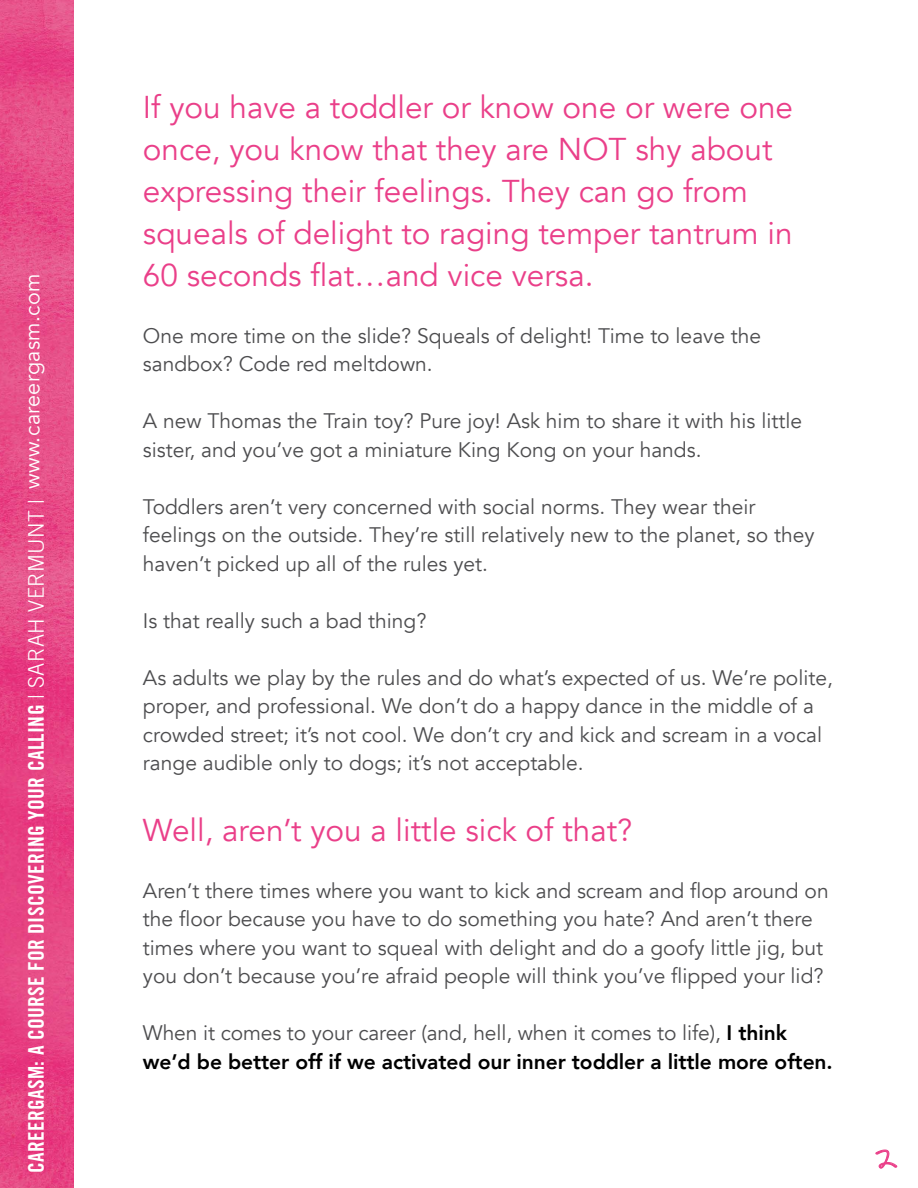
<style>
.page{position:relative;width:918px;height:1188px;background:#fff}
.page>*{position:absolute;margin:0;border:0;box-sizing:border-box;transform-origin:0 0}
.t1{font:31.5px/42px "Avenir";color:#ea3f89}
.t2{font:27px "Coral";color:#ea3f89}
.t3{font:21.6px "Trade Gothic LT Bold Cond Twenty";letter-spacing:.015em;color:#fff}
.t4{font:21.6px "Avenir";letter-spacing:.015em;color:#fff}
.t5{font:21px/28.5px "Avenir";color:#4d4d4f}
.t6{font:800 21px/28.5px "Avenir";letter-spacing:-.005em;color:#000}
.s1{font-family:"Trade Gothic LT";font-weight:300}
.s2{font-weight:400;color:#4d4d4f}
</style>
<div class="page">
<svg style="left:875px;top:1150px;width:22px;height:19px"></svg>
<img style="left:0;top:0;width:74px;height:1188px">
<p class="t4" style="left:19px;top:489px;width:217px;rotate:-90deg">www.careergasm.com</p>
<p class="t3" style="left:23px;top:1173px;width:676px;rotate:-90deg">CAREERGASM: A COURSE FOR DISCOVERING YOUR CALLING <span class="s1">| SARAH VERMUNT |</span></p>
<h1 class="t1" style="left:143px;top:87px;width:652px">If you have a toddler or know one or were one once, you know that they are NOT shy about expressing their feelings. They can go from squeals of delight to raging temper tantrum in 60 seconds flat…and vice versa.</h1>
<p class="t5" style="left:143px;top:322px;width:620px">One more time on the slide? Squeals of delight! Time to leave the sandbox? Code red meltdown.</p>
<p class="t5" style="left:143px;top:407px;width:661px">A new Thomas the Train toy? Pure joy! Ask him to share it with his little sister, and you’ve got a miniature King Kong on your hands.</p>
<p class="t5" style="left:143px;top:493px;width:673px">Toddlers aren’t very concerned with social norms. They wear their feelings on the outside. They’re still relatively new to the planet, so they haven’t picked up all of the rules yet.</p>
<p class="t5" style="left:143px;top:607px;width:285px">Is that really such a bad thing?</p>
<p class="t5" style="left:143px;top:664px;width:691px">As adults we play by the rules and do what’s expected of us. We’re polite, proper, and professional. We don’t do a happy dance in the middle of a crowded street; it’s not cool. We don’t cry and kick and scream in a vocal range audible only to dogs; it’s not acceptable.</p>
<h1 class="t1" style="left:143px;top:810px;width:491px">Well, aren’t you a little sick of that?</h1>
<p class="t5" style="left:143px;top:877px;width:687px">Aren’t there times where you want to kick and scream and flop around on the floor because you have to do something you hate? And aren’t there times where you want to squeal with delight and do a goofy little jig, but you don’t because you’re afraid people will think you’ve flipped your lid?</p>
<p class="t6" style="left:143px;top:1019px;width:691px"><span class="s2">When it comes to your career (and, hell, when it comes to life),</span> I think we’d be better off if we activated our inner toddler a little more often.</p>
<p class="t2" style="left:875px;top:1142px;width:24px">2</p>
</div>
